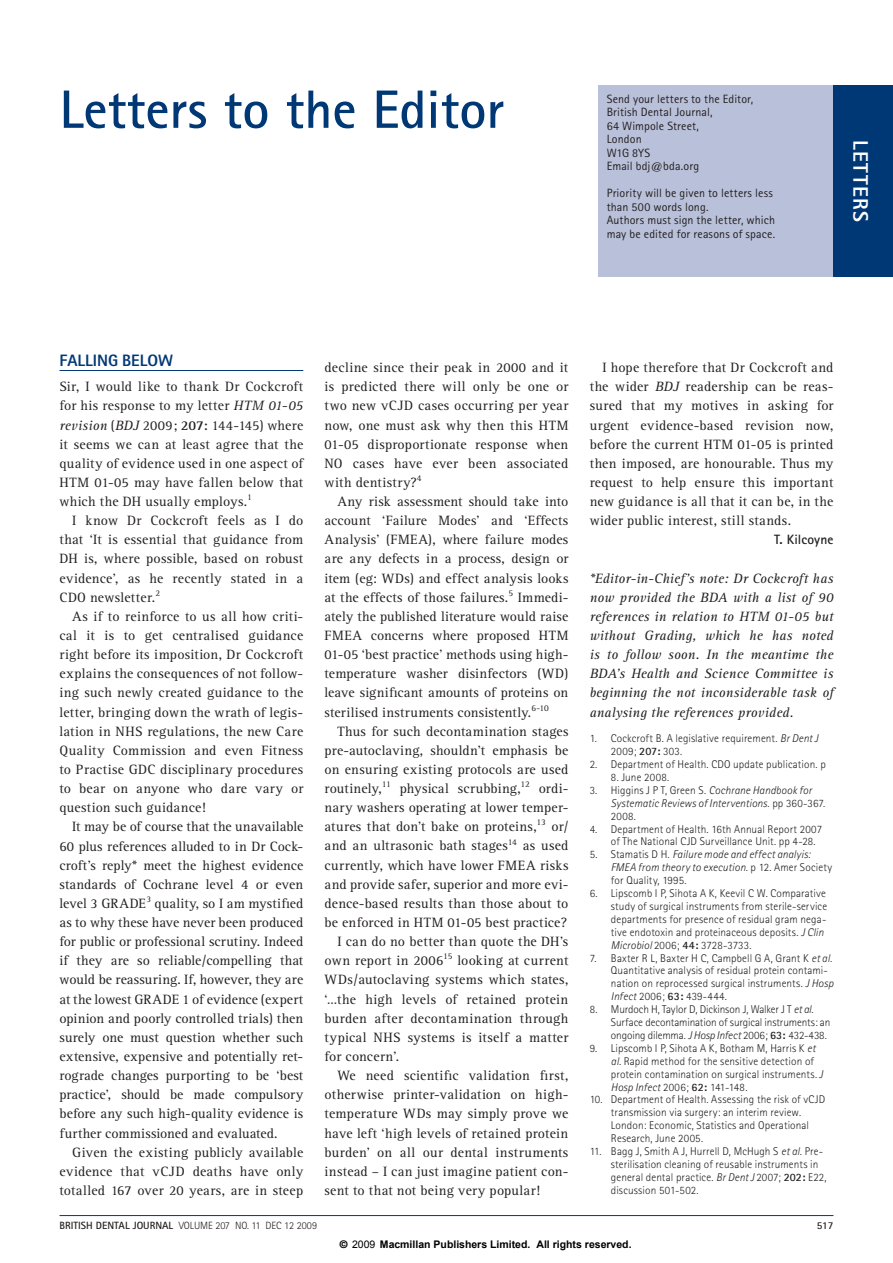
<style>
.page{position:relative;width:893px;height:1263px;background:#fff}
.page>*{position:absolute;margin:0;border:0;box-sizing:border-box;transform-origin:0 0}
.t1{font:700 54px "Rotis Sans Serif";color:#003876}
.t2{font:800 21px "Rotis Sans Serif";letter-spacing:.055em;color:#fff}
.t3{font:800 16.5px "Rotis Sans Serif";color:#003876}
.t4{font:13.95px/19.2px "Rotis Serif";letter-spacing:.02em;color:#231f20;text-align:justify}
.t5{font:italic 13.95px/19.2px "Rotis Serif";letter-spacing:.015em;color:#231f20;text-align:justify}
.t6{font:700 13.5px "Rotis Sans Serif";letter-spacing:.005em;color:#231f20}
.t7{font:12px/13.5px "Rotis Sans Serif";letter-spacing:.01em;color:#231f20}
.t8{font:300 11.25px/12.9px "Rotis Sans Serif";letter-spacing:.01em;color:#231f20}
.t9{font:italic 300 11.25px/12.9px "Rotis Sans Serif";letter-spacing:.01em;color:#231f20}
.t10{font:300 11.25px/12.9px "Rotis Sans Serif";letter-spacing:-.01em;color:#231f20}
.t11{font:700 10.5px "Arial";color:#000}
.t12{font:300 10.5px "Rotis Sans Serif";color:#231f20}
.t13{font:700 10.5px "Rotis Sans Serif";color:#231f20}
.s1{font-style:italic}
.s2{font-weight:700}
.s3{font-style:normal}
.s4{font-family:"Helvetica"}
.s5{font-weight:400}
</style>
<div class="page">
<hr style="left:59px;top:370px;width:244px;height:1px;background:#003876">
<hr style="left:59px;top:1215px;width:774px;height:1px;background:#003876">
<div style="left:598px;top:85px;width:295px;height:191px;background:#b9c0d9"></div>
<div style="left:833px;top:85px;width:60px;height:191px;background:#003876"></div>
<h1 class="t1" style="left:59px;top:91px;width:446px">Letters to the Editor</h1>
<p class="t7" style="left:607px;top:93px;width:148px">Send your letters to the Editor,<br>British Dental Journal,<br>64 Wimpole Street,<br>London<br>W1G 8YS<br>Email bdj@bda.org</p>
<p class="t7" style="left:607px;top:188px;width:170px">Priority will be given to letters less than 500 words long.<br>Authors must sign the letter, which may be edited for reasons of space.</p>
<h2 class="t2" style="left:868px;top:140px;width:83px;rotate:90deg">LETTERS</h2>
<p class="t3" style="left:59px;top:355px;width:115px">FALLING BELOW</p>
<p class="t4" style="left:59px;top:378px;width:245px">Sir, I would like to thank Dr Cockcroft for his response to my letter <span class="s1">HTM 01-05 revision</span> (<span class="s1">BDJ</span> 2009; <span class="s2">207:</span> 144-145) where it seems we can at least agree that the quality of evidence used in one aspect of HTM 01-05 may have fallen below that which the DH usually employs.<sup>1</sup></p>
<p class="t4" style="left:59px;top:512px;width:245px;text-indent:13px">I know Dr Cockcroft feels as I do that ‘It is essential that guidance from DH is, where possible, based on robust evidence’, as he recently stated in a CDO newsletter.<sup>2</sup></p>
<p class="t4" style="left:59px;top:608px;width:245px;text-indent:13px">As if to reinforce to us all how criti&shy;cal it is to get centralised guidance right before its imposition, Dr Cockcroft explains the consequences of not follow&shy;ing such newly created guidance to the letter, bringing down the wrath of legis&shy;lation in NHS regulations, the new Care Quality Commission and even Fitness to Practise GDC disciplinary procedures to bear on anyone who dare vary or question such guidance!</p>
<p class="t4" style="left:59px;top:818px;width:245px;text-indent:13px">It may be of course that the unavailable 60 plus references alluded to in Dr Cock&shy;croft’s reply* meet the highest evidence standards of Cochrane level 4 or even level 3 GRADE<sup>3</sup> quality, so I am mystified as to why these have never been produced for public or professional scrutiny. Indeed if they are so reliable/compelling that would be reassuring. If, however, they are at the lowest GRADE 1 of evidence (expert opinion and poorly controlled trials) then surely one must question whether such extensive, expensive and potentially ret&shy;rograde changes purporting to be ‘best practice’, should be made compulsory before any such high-quality evidence is further commissioned and evaluated.</p>
<p class="t4" style="left:59px;top:1144px;width:245px;text-indent:13px">Given the existing publicly available evidence that vCJD deaths have only totalled 167 over 20 years, are in steep</p>
<p class="t4" style="left:325px;top:359px;width:245px">decline since their peak in 2000 and it is predicted there will only be one or two new vCJD cases occurring per year now, one must ask why then this HTM 01-05 disproportionate response when NO cases have ever been associated with dentistry?<sup>4</sup></p>
<p class="t4" style="left:325px;top:493px;width:245px;text-indent:13px">Any risk assessment should take into account ‘Failure Modes’ and ‘Effects Analysis’ (FMEA), where failure modes are any defects in a process, design or item (eg: WDs) and effect analysis looks at the effects of those failures.<sup>5</sup> Immedi&shy;ately the published literature would raise FMEA concerns where proposed HTM 01-05 ‘best practice’ methods using high&shy;temperature washer disinfectors (WD) leave significant amounts of proteins on sterilised instruments consistently.<sup>6-10</sup></p>
<p class="t4" style="left:337px;top:723px;width:233px">Thus for such decontamination stages</p>
<p class="t4" style="left:325px;top:742px;width:245px">pre-autoclaving, shouldn’t emphasis be</p>
<p class="t4" style="left:325px;top:761px;width:245px">on ensuring existing protocols are used</p>
<p class="t4" style="left:325px;top:780px;width:245px">routinely,<sup>11</sup> physical scrubbing,<sup>12</sup> ordi-</p>
<p class="t4" style="left:325px;top:799px;width:245px">nary washers operating at lower temper-</p>
<p class="t4" style="left:325px;top:818px;width:245px">atures that don’t bake on proteins,<sup>13</sup> or/</p>
<p class="t4" style="left:325px;top:838px;width:245px">and an ultrasonic bath stages<sup>14</sup> as used</p>
<p class="t4" style="left:325px;top:857px;width:245px">currently, which have lower FMEA risks</p>
<p class="t4" style="left:325px;top:876px;width:245px">and provide safer, superior and more evi-</p>
<p class="t4" style="left:325px;top:895px;width:245px">dence-based results than those about to</p>
<p class="t4" style="left:325px;top:914px;width:244px">be enforced in HTM 01-05 best practice?</p>
<p class="t4" style="left:337px;top:933px;width:232px">I can do no better than quote the DH’s</p>
<p class="t4" style="left:325px;top:952px;width:245px">own report in 2006<sup>15</sup> looking at current</p>
<p class="t4" style="left:325px;top:971px;width:245px">WDs/autoclaving systems which states,</p>
<p class="t4" style="left:325px;top:991px;width:245px">‘…the high levels of retained protein</p>
<p class="t4" style="left:325px;top:1010px;width:245px">burden after decontamination through</p>
<p class="t4" style="left:325px;top:1029px;width:245px">typical NHS systems is itself a matter</p>
<p class="t4" style="left:325px;top:1048px;width:76px">for concern’.</p>
<p class="t4" style="left:337px;top:1067px;width:233px">We need scientific validation first,</p>
<p class="t4" style="left:325px;top:1086px;width:245px">otherwise printer-validation on high-</p>
<p class="t4" style="left:325px;top:1105px;width:245px">temperature WDs may simply prove we</p>
<p class="t4" style="left:325px;top:1125px;width:245px">have left ‘high levels of retained protein</p>
<p class="t4" style="left:325px;top:1144px;width:245px">burden’ on all our dental instruments</p>
<p class="t4" style="left:325px;top:1163px;width:245px">instead – I can just imagine patient con-</p>
<p class="t4" style="left:325px;top:1182px;width:217px">sent to that not being very popular!</p>
<p class="t4" style="left:590px;top:359px;width:245px;text-indent:13px">I hope therefore that Dr Cockcroft and the wider <span class="s1">BDJ</span> readership can be reas&shy;sured that my motives in asking for urgent evidence-based revision now, before the current HTM 01-05 is printed then imposed, are honourable. Thus my request to help ensure this important new guidance is all that it can be, in the wider public interest, still stands.</p>
<p class="t6" style="left:774px;top:535px;width:61px">T. Kilcoyne</p>
<p class="t5" style="left:590px;top:570px;width:245px">*Editor-in-Chief’s note: Dr Cockcroft has now provided the BDA with a list of 90 references in relation to HTM 01-05 but without Grading, which he has noted is to follow soon. In the meantime the BDA’s Health and Science Committee is beginning the not inconsiderable task of analysing the references provided.</p>
<p class="t8" style="left:611px;top:733px;width:209px;text-indent:-21px">1. Cockcroft B. A legislative requirement. <span class="s1">Br Dent J<br></span>2009; <span class="s2">207:</span> 303.</p>
<p class="t8" style="left:590px;top:759px;width:238px">2. Department of Health. CDO update publication. p</p>
<p class="t8" style="left:611px;top:772px;width:60px">8. June 2008.</p>
<p class="t9" style="left:611px;top:785px;width:216px;text-indent:-21px"><span class="s3">3. Higgins J P T, Green S.</span> Cochrane Handbook for<br>Systematic Reviews of Interventions. <span class="s3">pp 360-367.<br>2008.</span></p>
<p class="t8" style="left:611px;top:823px;width:213px;text-indent:-21px">4. Department of Health. 16th Annual Report 2007 of The National CJD Surveillance Unit. pp 4-28.</p>
<p class="t9" style="left:611px;top:849px;width:223px;text-indent:-21px"><span class="s3">5. Stamatis D H.</span> Failure mode and effect analyis:<br>FMEA from theory to execution. <span class="s3">p 12. Amer Society for Quality, 1995.</span></p>
<p class="t8" style="left:611px;top:888px;width:218px;text-indent:-21px">6. Lipscomb I P, Sihota A K, Keevil C W. Comparative study of surgical instruments from sterile-service departments for presence of residual gram nega&shy;tive endotoxin and proteinaceous deposits. <span class="s1">J Clin Microbiol</span> 2006; <span class="s2">44:</span> 3728-3733.</p>
<p class="t8" style="left:611px;top:952px;width:224px;text-indent:-21px">7. Baxter R L, Baxter H C, Campbell G A, Grant K <span class="s1">et al.<br></span>Quantitative analysis of residual protein contami&shy;nation on reprocessed surgical instruments. <span class="s1">J Hosp Infect</span> 2006; <span class="s2">63:</span> 439-444.</p>
<p class="t10" style="left:611px;top:1004px;width:221px;text-indent:-21px">8. Murdoch H, Taylor D, Dickinson J, Walker J T <span class="s1">et al</span>.<br>Surface decontamination of surgical instruments: an ongoing dilemma. <span class="s1">J Hosp Infect</span> 2006; <span class="s2">63:</span> 432-438.</p>
<p class="t8" style="left:611px;top:1043px;width:214px;text-indent:-21px">9. Lipscomb I P, Sihota A K, Botham M, Harris K <span class="s1">et al</span>. Rapid method for the sensitive detection of protein contamination on surgical instruments. <span class="s1">J Hosp Infect</span> 2006; <span class="s2">62:</span> 141-148.</p>
<p class="t8" style="left:611px;top:1094px;width:216px;text-indent:-21px">10. Department of Health. Assessing the risk of vCJD transmission via surgery: an interim review.<br>London: Economic, Statistics and Operational Research, June 2005.</p>
<p class="t8" style="left:611px;top:1146px;width:217px;text-indent:-21px">11. Bagg J, Smith A J, Hurrell D, McHugh S <span class="s1">et al</span>. Pre&shy;sterilisation cleaning of reusable instruments in general dental practice. <span class="s1">Br Dent J</span> 2007; <span class="s2">202:</span> E22, discussion 501-502.</p>
<p class="t12" style="left:59px;top:1221px;width:259px"><span class="s2">BRITISH DENTAL JOURNAL</span> VOLUME 207 NO. 11 DEC 12 2009</p>
<p class="t13" style="left:817px;top:1221px;width:18px">517</p>
<p class="t11" style="left:340px;top:1237px;width:293px"><span class="s4">©</span> <span class="s5">2009</span> Macmillan Publishers Limited. All rights reserved.</p>
</div>
